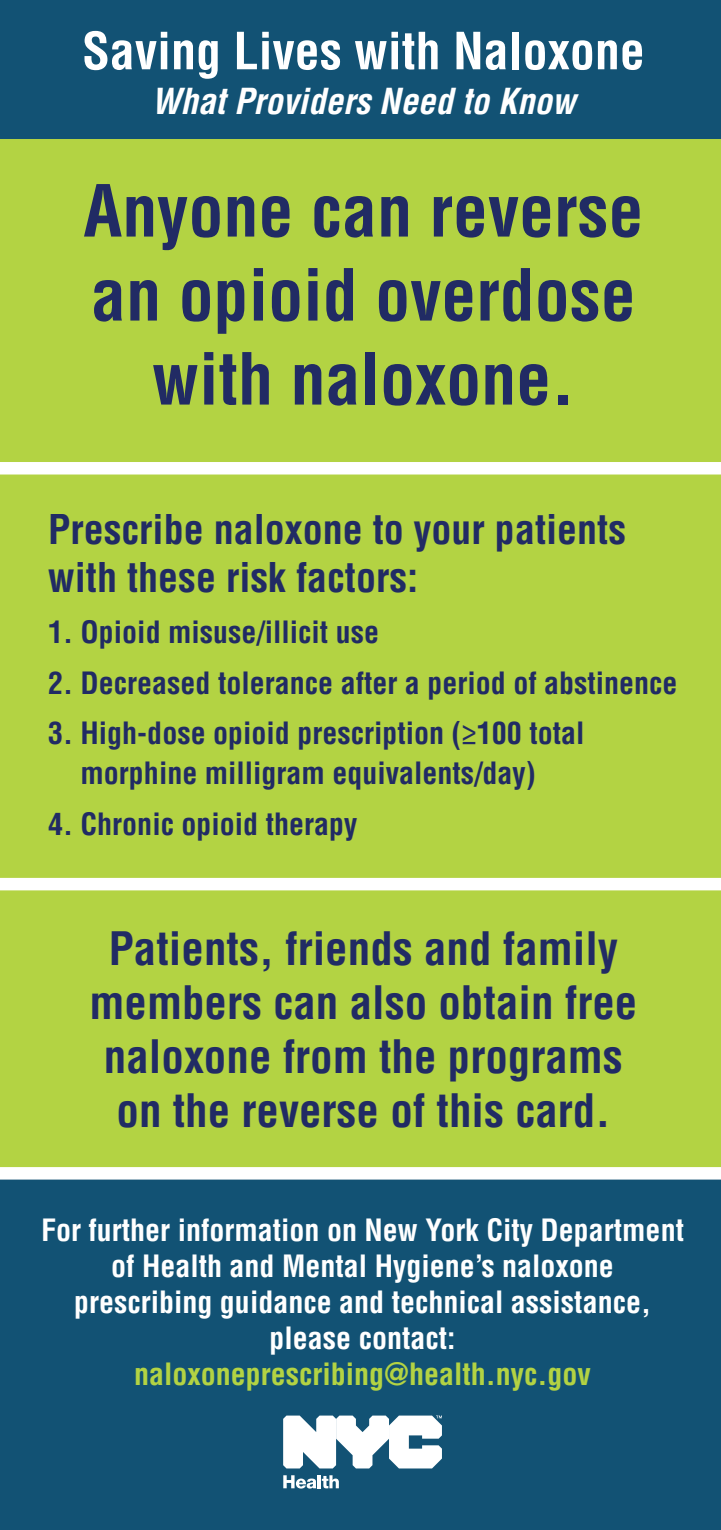
<style>
.page{position:relative;width:721px;height:1530px;background:#b3d343}
.page>*{position:absolute;margin:0;border:0;box-sizing:border-box;transform-origin:0 0}
.t1{font:700 condensed 70px/84px "Helvetica LT Std";color:#212b64;text-align:center}
.t2{font:700 condensed 50px "Helvetica LT Std";color:#fff}
.t3{font:700 condensed 45px/54px "Helvetica LT Std";color:#212b64;text-align:center}
.t4{font:700 condensed 40px/48px "Helvetica LT Std";color:#212b64}
.t5{font:italic 700 condensed 35px "Helvetica LT Std";color:#fff}
.t6{font:700 condensed 30px/36px "Helvetica LT Std";color:#fff;text-align:center}
.t7{font:700 condensed 30px/40px "Helvetica LT Std";color:#212b64;text-align:center}
.s1{color:#b3d343}
</style>
<div class="page">
<div style="left:0;top:0;width:721px;height:139px;background:#125274"></div>
<div style="left:0;top:1173px;width:721px;height:357px;background:#125274"></div>
<div style="left:0;top:462px;width:721px;height:12px;background:#fff"></div>
<div style="left:0;top:878px;width:721px;height:12px;background:#fff"></div>
<div style="left:0;top:1167px;width:721px;height:13px;background:#fff"></div>
<svg style="left:283px;top:1415px;width:159px;height:53px"></svg>
<svg style="left:283px;top:1475px;width:56px;height:13px"></svg>
<p class="t2" style="left:82px;top:20px;width:564px">Saving Lives with Naloxone</p>
<p class="t5" style="left:151px;top:80px;width:425px">What Providers Need to Know</p>
<p class="t1" style="left:83px;top:169px;width:561px">Anyone can reverse an opioid overdose with naloxone.</p>
<p class="t4" style="left:48px;top:505px;width:579px">Prescribe naloxone to your patients with these risk factors:</p>
<p class="t7" style="left:48px;top:612px;width:332px">1. Opioid misuse/illicit use</p>
<p class="t7" style="left:48px;top:662px;width:631px">2. Decreased tolerance after a period of abstinence</p>
<p class="t7" style="left:48px;top:713px;width:538px">3. High-dose opioid prescription (≥100 total morphine milligram equivalents/day)</p>
<p class="t7" style="left:48px;top:804px;width:311px">4. Chronic opioid therapy</p>
<p class="t3" style="left:90px;top:921px;width:549px">Patients, friends and family members can also obtain free naloxone from the programs on the reverse of this card.</p>
<p class="t6" style="left:41px;top:1212px;width:644px">For further information on New York City Department of Health and Mental Hygiene’s naloxone prescribing guidance and technical assistance, please contact: <span class="s1">naloxoneprescribing@health.nyc.gov</span></p>
</div>
